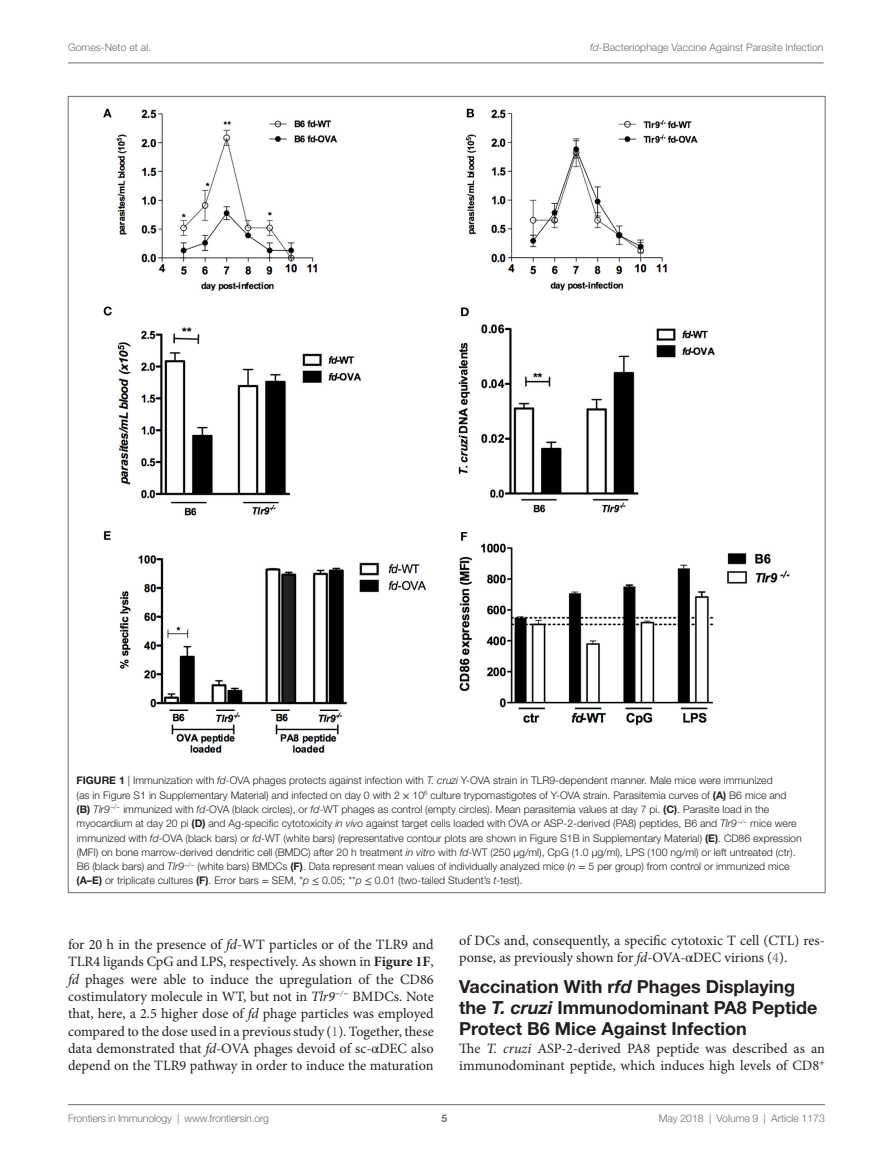
<style>
.page{position:relative;width:893px;height:1170px;background:#fff}
.page>*{position:absolute;margin:0;border:0;box-sizing:border-box;transform-origin:0 0}
.t1{font:700 18px/21px "Helvetica Neue LT Std";color:#231f20}
.t2{font:14.25px/17.2px "Minion Pro";color:#231f20}
.t3{font:300 10.5px/14.2px "Helvetica Neue LT Std";color:#231f20}
.t4{font:300 10.5px "Helvetica Neue LT Std";color:#6c6d70}
.t5{font:700 10.5px "Helvetica Neue LT Std";color:#6c6d70}
.s1{font-style:italic}
.s2{font-weight:700}
.s3{font-family:"STIX General";font-weight:400}
.s4{color:#6c6d70}
.s5{font-family:"STIX General"}
</style>
<div class="page">
<img style="left:103px;top:108px;width:687px;height:645px">
<hr style="left:68px;top:1104px;width:757px;height:1px;background:#6c6d70">
<hr style="left:68px;top:63px;width:756px;height:1px;background:#6c6d70">
<p class="t4" style="left:68px;top:41px;width:85px">Gomes-Neto et al.</p>
<p class="t4" style="left:590px;top:41px;width:235px"><span class="s1">fd</span>-Bacteriophage Vaccine Against Parasite Infection</p>
<p class="t3" style="left:77px;top:773px;width:727px"><span class="s2">Figure 1</span> | Immunization with <span class="s1">fd-</span>OVA phages protects against infection with <span class="s1">T. cruzi</span> Y-OVA strain in TLR9-dependent manner. Male mice were immunized<br>(as in Figure S1 in Supplementary Material) and infected on day 0 with 2 <span class="s3">×</span> 10<sup>6</sup> culture trypomastigotes of Y-OVA strain. Parasitemia curves of <span class="s2">(A)</span> B6 mice and <span class="s2">(B)</span> <span class="s1">Tlr9</span><sup>−</sup><sup>/</sup><sup>−</sup> immunized with <span class="s1">fd</span>-OVA (black circles), or <span class="s1">fd</span>-WT phages as control (empty circles). Mean parasitemia values at day 7 pi. <span class="s2">(C)</span>. Parasite load in the myocardium at day 20 pi <span class="s2">(D)</span> and Ag-specific cytotoxicity <span class="s1">in vivo</span> against target cells loaded with OVA or ASP-2-derived (PA8) peptides, B6 and <span class="s1">Tlr9</span><sup>−</sup><sup>/</sup><sup>−</sup> mice were immunized with <span class="s1">fd</span>-OVA (black bars) or <span class="s1">fd</span>-WT (white bars) (representative contour plots are shown in Figure S1B in Supplementary Material) <span class="s2">(E)</span>. CD86 expression (MFI) on bone marrow-derived dendritic cell (BMDC) after 20 h treatment <span class="s1">in vitro</span> with <span class="s1">fd</span>-WT (250 µg/ml), CpG (1.0 µg/ml), LPS (100 ng/ml) or left untreated (ctr).<br>B6 (black bars) and <span class="s1">Tlr9</span><sup>−</sup><sup>/</sup><sup>−</sup> (white bars) BMDCs <span class="s2">(F)</span>. Data represent mean values of individually analyzed mice (<span class="s1">n</span> <span class="s3">=</span> 5 per group) from control or immunized mice <span class="s2">(A–E)</span> or triplicate cultures <span class="s2">(F)</span>. Error bars <span class="s3">=</span> SEM, *<span class="s1">p</span> <span class="s3">≤</span> 0.05; **<span class="s1">p</span> <span class="s3">≤</span> 0.01 (two-tailed Student’s <span class="s1">t</span>-test).</p>
<p class="t2" style="left:68px;top:936px;width:367px;text-align:justify">for 20 h in the presence of <span class="s1">fd</span>-WT particles or of the TLR9 and TLR4 ligands CpG and LPS, respectively. As shown in <span class="s2">Figure 1F</span>, <span class="s1">fd</span> phages were able to induce the upregulation of the CD86 costimulatory molecule in WT, but not in <span class="s1">Tlr9</span><sup>−</sup><sup>/</sup><sup>−</sup> BMDCs. Note that, here, a 2.5 higher dose of <span class="s1">fd</span> phage particles was employed compared to the dose used in a previous study (<span class="s4">1</span>). Together, these data demonstrated that <span class="s1">fd-</span>OVA phages devoid of sc-<span class="s5">α</span>DEC also depend on the TLR9 pathway in order to induce the maturation</p>
<h2 class="t2" style="left:459px;top:931px;width:366px">of DCs and, consequently, a specific cytotoxic T cell (CTL) res&shy;ponse, as previously shown for <span class="s1">fd</span>-OVA-<span class="s5">α</span>DEC virions (<span class="s4">4</span>).</h2>
<h1 class="t1" style="left:459px;top:976px;width:360px">Vaccination With r<span class="s1">fd</span> Phages Displaying the <span class="s1">T. cruzi</span> Immunodominant PA8 Peptide<br>Protect B6 Mice Against Infection</h1>
<h2 class="t2" style="left:459px;top:1039px;width:367px">The <span class="s1">T. cruzi</span> ASP-2-derived PA8 peptide was described as an immunodominant peptide, which induces high levels of CD8<sup>+</sup></h2>
<p class="t4" style="left:68px;top:1111px;width:203px">Frontiers in Immunology | www.frontiersin.org</p>
<p class="t4" style="left:659px;top:1111px;width:168px">May 2018 | Volume 9 | Article 1173</p>
<p class="t5" style="left:441px;top:1111px;width:7px">5</p>
</div>
